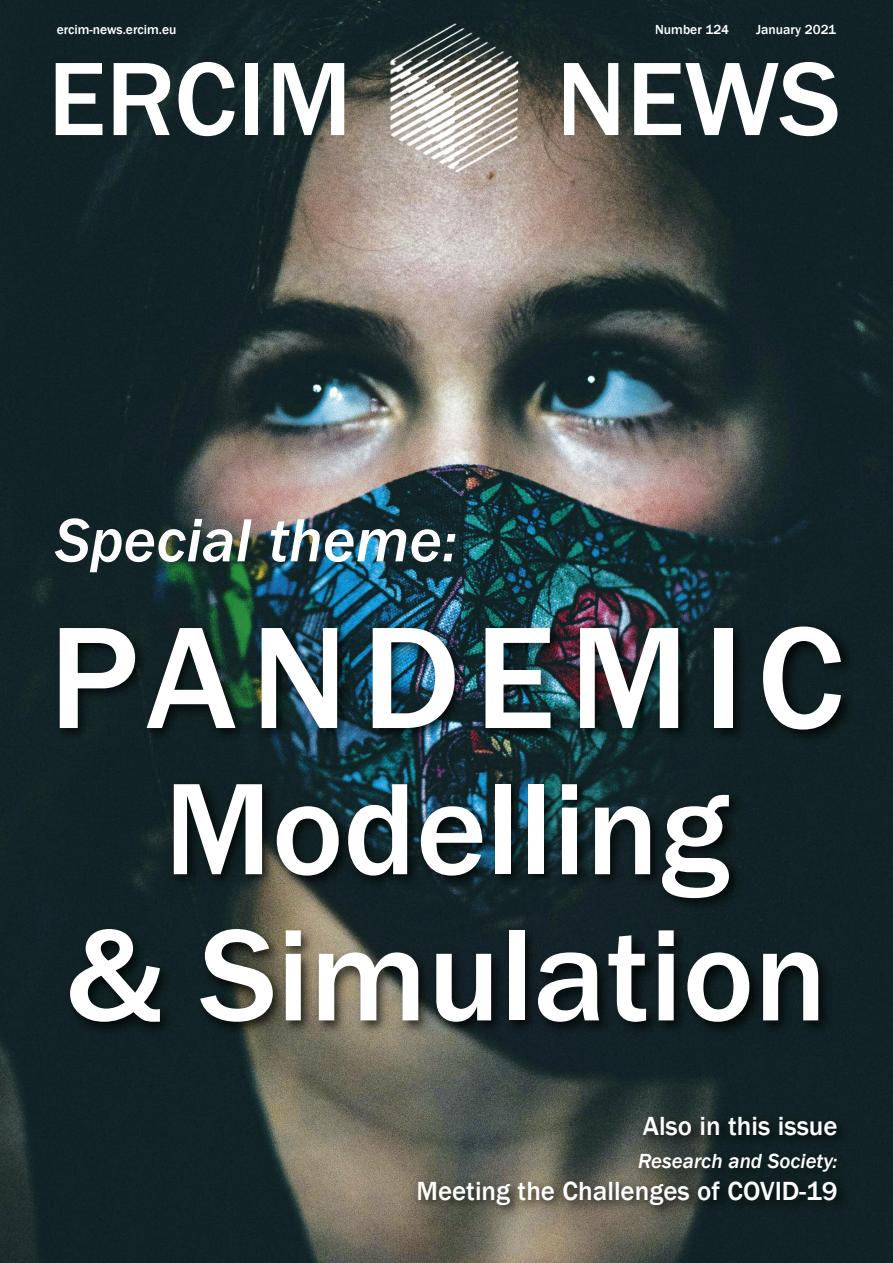
<style>
.page{position:relative;width:893px;height:1263px;background:#fff}
.page>*{position:absolute;margin:0;border:0;box-sizing:border-box;transform-origin:0 0}
.t1{font:500 150px "Franklin Gothic";letter-spacing:.095em;color:#fff}
.t2{font:500 135px/146.1px "Franklin Gothic";color:#fff;text-align:center}
.t3{font:500 108px "Franklin Gothic";color:#fff}
.t4{font:italic 500 63px "Franklin Gothic";color:#fff}
.t5{font:500 27px "Franklin Gothic";color:#fff}
.t6{font:italic 500 21px "Franklin Gothic";color:#fff}
.t7{font:500 13.5px "Franklin Gothic";color:#fff}
</style>
<div class="page">
<img style="left:0;top:0;width:893px;height:1263px">
<img style="left:383px;top:18px;width:145px;height:160px">
<img style="left:0;top:590px;width:893px;height:502px">
<img style="left:19px;top:1099px;width:867px;height:135px">
<p class="t7" style="left:57px;top:22px;width:121px">ercim-news.ercim.eu</p>
<p class="t7" style="left:655px;top:22px;width:75px">Number 124</p>
<p class="t7" style="left:756px;top:22px;width:82px">January 2021</p>
<h3 class="t3" style="left:48px;top:36px;width:306px">ERCIM</h3>
<h3 class="t3" style="left:556px;top:36px;width:286px">NEWS</h3>
<h3 class="t4" style="left:55px;top:504px;width:404px">Special theme:</h3>
<h1 class="t1" style="left:49px;top:591px;width:797px">PANDEMIC</h1>
<h2 class="t2" style="left:66px;top:754px;width:763px">Modelling<br>&amp; Simulation</h2>
<p class="t5" style="left:643px;top:1111px;width:196px">Also in this issue</p>
<p class="t6" style="left:638px;top:1148px;width:201px">Research and Society:</p>
<p class="t5" style="left:416px;top:1175px;width:423px">Meeting the Challenges of COVID-19</p>
</div>
